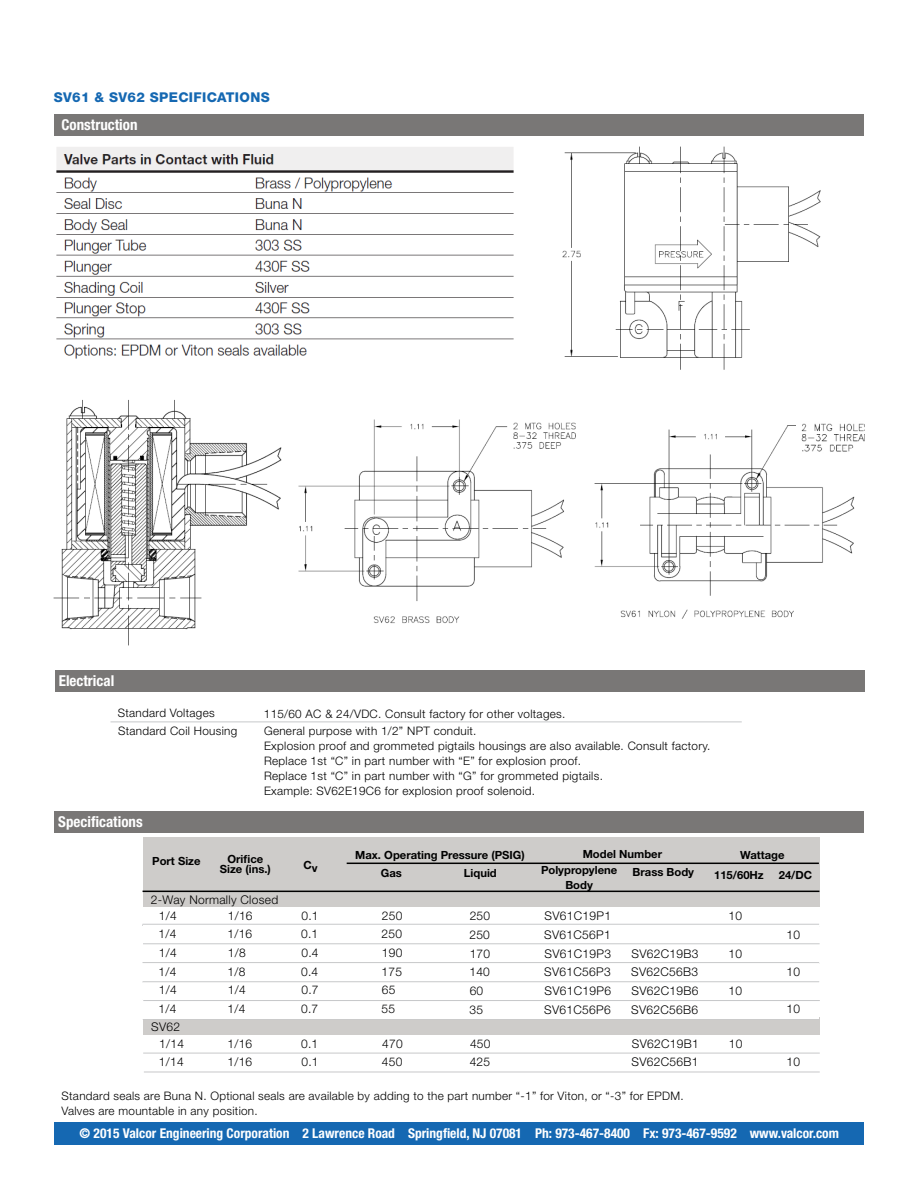
<style>
.page{position:relative;width:918px;height:1188px;background:#fff}
.page>*{position:absolute;margin:0;border:0;box-sizing:border-box;transform-origin:0 0}
.Gray_Bar_HEADER{font:700 condensed 15px "Helvetica Neue LT Std";color:#fff}
.Page2_BLUE_HEADER{font:700 condensed 13.5px "Helvetica Neue LT Std";color:#fff}
.Page2_BLUE_HEADER-2{font:800 13.5px "Helvetica Neue LT Std";letter-spacing:.025em;color:#1568b2}
.Table_Data{font:300 12px "Helvetica Neue LT Std";letter-spacing:.025em;color:#010000}
.Data_Header{font:300 11.7px "Helvetica Neue LT Std";letter-spacing:.025em;color:#000}
.Table_Headers{font:700 11.25px/10.5px "Helvetica Neue LT Std";color:#000;text-align:center}
</style>
<div class="page">
<div style="left:54px;top:811px;width:810px;height:21px;background:#797776"></div>
<div style="left:54px;top:1123px;width:810px;height:22px;background:#1568b2"></div>
<div style="left:54px;top:114px;width:810px;height:21px;background:#797776"></div>
<img style="left:56px;top:147px;width:458px;height:212px">
<img style="left:562px;top:146px;width:259px;height:224px">
<img style="left:594px;top:425px;width:261px;height:194px">
<img style="left:298px;top:419px;width:278px;height:205px">
<img style="left:53px;top:399px;width:229px;height:247px">
<img style="left:797px;top:423px;width:68px;height:30px">
<div style="left:55px;top:670px;width:810px;height:21px;background:#797776"></div>
<hr style="left:111px;top:722px;width:631px;height:1px;background:#c7c8ca">
<hr style="left:144px;top:1072px;width:676px;height:1px;background:#c7c8ca">
<hr style="left:142px;top:925px;width:676px;height:1px;background:#c7c8ca">
<div style="left:143px;top:1018px;width:677px;height:18px;background:#ceccca"></div>
<div style="left:143px;top:1035px;width:677px;height:18px;background:#fff"></div>
<div style="left:143px;top:837px;width:677px;height:74px;background:#ceccca"></div>
<hr style="left:143px;top:891px;width:676px;height:1px;background:#000">
<div style="left:143px;top:907px;width:677px;height:19px;background:#fff"></div>
<hr style="left:143px;top:1019px;width:676px;height:1px;background:#c7c8ca">
<div style="left:143px;top:1001px;width:676px;height:18px;background:#fff"></div>
<hr style="left:143px;top:1053px;width:677px;height:1px;background:#c7c8ca">
<hr style="left:347px;top:863px;width:472px;height:1px;background:#000">
<hr style="left:143px;top:1000px;width:677px;height:1px;background:#c7c8ca">
<hr style="left:143px;top:981px;width:676px;height:1px;background:#c7c8ca">
<hr style="left:143px;top:962px;width:676px;height:1px;background:#c7c8ca">
<hr style="left:143px;top:943px;width:677px;height:1px;background:#c7c8ca">
<hr style="left:143px;top:924px;width:676px;height:1px;background:#c7c8ca">
<p class="Page2_BLUE_HEADER-2" style="left:54px;top:89px;width:217px">SV61 &amp; SV62 SPECIFICATIONS</p>
<p class="Gray_Bar_HEADER" style="left:62px;top:116px;width:78px">Construction</p>
<p class="Gray_Bar_HEADER" style="left:59px;top:672px;width:57px">Electrical</p>
<p class="Data_Header" style="left:118px;top:706px;width:98px">Standard Voltages</p>
<p class="Data_Header" style="left:264px;top:706px;width:303px">115/60 AC &amp; 24/VDC. Consult factory for other voltages.</p>
<p class="Data_Header" style="left:118px;top:724px;width:121px">Standard Coil Housing</p>
<p class="Data_Header" style="left:264px;top:724px;width:214px">General purpose with 1/2” NPT conduit.</p>
<p class="Data_Header" style="left:264px;top:739px;width:448px">Explosion proof and grommeted pigtails housings are also available. Consult factory.</p>
<p class="Data_Header" style="left:264px;top:754px;width:318px">Replace 1st “C” in part number with “E” for explosion proof.</p>
<p class="Data_Header" style="left:264px;top:769px;width:340px">Replace 1st “C” in part number with “G” for grommeted pigtails.</p>
<p class="Data_Header" style="left:264px;top:784px;width:273px">Example: SV62E19C6 for explosion proof solenoid.</p>
<p class="Gray_Bar_HEADER" style="left:58px;top:813px;width:86px">Specifications</p>
<p class="Table_Headers" style="left:152px;top:856px;width:50px">Port Size</p>
<p class="Table_Headers" style="left:220px;top:853px;width:53px">Orifice<br>Size (ins.)</p>
<p class="Table_Headers" style="left:304px;top:861px;width:16px">Cv</p>
<p class="Table_Headers" style="left:355px;top:849px;width:171px">Max. Operating Pressure (PSIG)</p>
<p class="Table_Headers" style="left:583px;top:848px;width:81px">Model Number</p>
<p class="Table_Headers" style="left:740px;top:849px;width:46px">Wattage</p>
<p class="Table_Headers" style="left:541px;top:862px;width:78px;line-height:15px">Polypropylene<br>Body</p>
<p class="Table_Headers" style="left:381px;top:868px;width:23px">Gas</p>
<p class="Table_Headers" style="left:633px;top:866px;width:63px">Brass Body</p>
<p class="Table_Headers" style="left:464px;top:868px;width:34px">Liquid</p>
<p class="Table_Headers" style="left:714px;top:870px;width:51px">115/60Hz</p>
<p class="Table_Headers" style="left:779px;top:869px;width:35px">24/DC</p>
<p class="Table_Data" style="left:151px;top:892px;width:129px">2-Way Normally Closed</p>
<p class="Table_Data" style="left:159px;top:908px;width:19px">1/4</p>
<p class="Table_Data" style="left:228px;top:908px;width:26px">1/16</p>
<p class="Table_Data" style="left:382px;top:908px;width:22px">250</p>
<p class="Table_Data" style="left:545px;top:909px;width:68px">SV61C19P1</p>
<p class="Table_Data" style="left:729px;top:909px;width:15px">10</p>
<p class="Table_Data" style="left:301px;top:908px;width:19px">0.1</p>
<p class="Table_Data" style="left:470px;top:909px;width:22px">250</p>
<p class="Table_Data" style="left:158px;top:927px;width:19px">1/4</p>
<p class="Table_Data" style="left:227px;top:927px;width:26px">1/16</p>
<p class="Table_Data" style="left:301px;top:927px;width:19px">0.1</p>
<p class="Table_Data" style="left:382px;top:927px;width:22px">250</p>
<p class="Table_Data" style="left:469px;top:927px;width:22px">250</p>
<p class="Table_Data" style="left:544px;top:927px;width:68px">SV61C56P1</p>
<p class="Table_Data" style="left:786px;top:927px;width:15px">10</p>
<p class="Table_Data" style="left:159px;top:945px;width:19px">1/4</p>
<p class="Table_Data" style="left:228px;top:945px;width:19px">1/8</p>
<p class="Table_Data" style="left:301px;top:945px;width:19px">0.4</p>
<p class="Table_Data" style="left:382px;top:946px;width:22px">190</p>
<p class="Table_Data" style="left:470px;top:946px;width:22px">170</p>
<p class="Table_Data" style="left:545px;top:946px;width:68px">SV61C19P3</p>
<p class="Table_Data" style="left:632px;top:946px;width:68px">SV62C19B3</p>
<p class="Table_Data" style="left:729px;top:946px;width:15px">10</p>
<p class="Table_Data" style="left:158px;top:964px;width:19px">1/4</p>
<p class="Table_Data" style="left:227px;top:964px;width:19px">1/8</p>
<p class="Table_Data" style="left:301px;top:964px;width:19px">0.4</p>
<p class="Table_Data" style="left:382px;top:964px;width:22px">175</p>
<p class="Table_Data" style="left:469px;top:965px;width:22px">140</p>
<p class="Table_Data" style="left:544px;top:965px;width:68px">SV61C56P3</p>
<p class="Table_Data" style="left:631px;top:965px;width:68px">SV62C56B3</p>
<p class="Table_Data" style="left:786px;top:965px;width:15px">10</p>
<p class="Table_Data" style="left:159px;top:983px;width:19px">1/4</p>
<p class="Table_Data" style="left:228px;top:983px;width:19px">1/4</p>
<p class="Table_Data" style="left:301px;top:983px;width:19px">0.7</p>
<p class="Table_Data" style="left:382px;top:983px;width:15px">65</p>
<p class="Table_Data" style="left:470px;top:983px;width:15px">60</p>
<p class="Table_Data" style="left:545px;top:983px;width:68px">SV61C19P6</p>
<p class="Table_Data" style="left:632px;top:983px;width:68px">SV62C19B6</p>
<p class="Table_Data" style="left:729px;top:983px;width:15px">10</p>
<p class="Table_Data" style="left:158px;top:1001px;width:19px">1/4</p>
<p class="Table_Data" style="left:227px;top:1001px;width:19px">1/4</p>
<p class="Table_Data" style="left:301px;top:1001px;width:19px">0.7</p>
<p class="Table_Data" style="left:382px;top:1002px;width:15px">55</p>
<p class="Table_Data" style="left:469px;top:1002px;width:15px">35</p>
<p class="Table_Data" style="left:544px;top:1002px;width:68px">SV61C56P6</p>
<p class="Table_Data" style="left:631px;top:1002px;width:68px">SV62C56B6</p>
<p class="Table_Data" style="left:786px;top:1002px;width:15px">10</p>
<p class="Table_Data" style="left:382px;top:1037px;width:22px">470</p>
<p class="Table_Data" style="left:729px;top:1036px;width:15px">10</p>
<p class="Table_Data" style="left:151px;top:1020px;width:30px">SV62</p>
<p class="Table_Data" style="left:159px;top:1036px;width:26px">1/14</p>
<p class="Table_Data" style="left:470px;top:1036px;width:22px">450</p>
<p class="Table_Data" style="left:632px;top:1036px;width:68px">SV62C19B1</p>
<p class="Table_Data" style="left:159px;top:1054px;width:26px">1/14</p>
<p class="Table_Data" style="left:227px;top:1055px;width:26px">1/16</p>
<p class="Table_Data" style="left:382px;top:1054px;width:22px">450</p>
<p class="Table_Data" style="left:470px;top:1054px;width:22px">425</p>
<p class="Table_Data" style="left:632px;top:1055px;width:68px">SV62C56B1</p>
<p class="Table_Data" style="left:786px;top:1055px;width:15px">10</p>
<p class="Table_Data" style="left:227px;top:1036px;width:26px">1/16</p>
<p class="Table_Data" style="left:301px;top:1036px;width:19px">0.1</p>
<p class="Table_Data" style="left:301px;top:1054px;width:19px">0.1</p>
<p class="Data_Header" style="left:62px;top:1089px;width:624px">Standard seals are Buna N. Optional seals are available by adding to the part number “-1” for Viton, or “-3” for EPDM.</p>
<p class="Data_Header" style="left:62px;top:1104px;width:198px">Valves are mountable in any position.</p>
<p class="Page2_BLUE_HEADER" style="left:80px;top:1125px;width:761px">© 2015 Valcor Engineering Corporation 2 Lawrence Road Springfield, NJ 07081 Ph: 973-467-8400 Fx: 973-467-9592 www.valcor.com</p>
</div>
